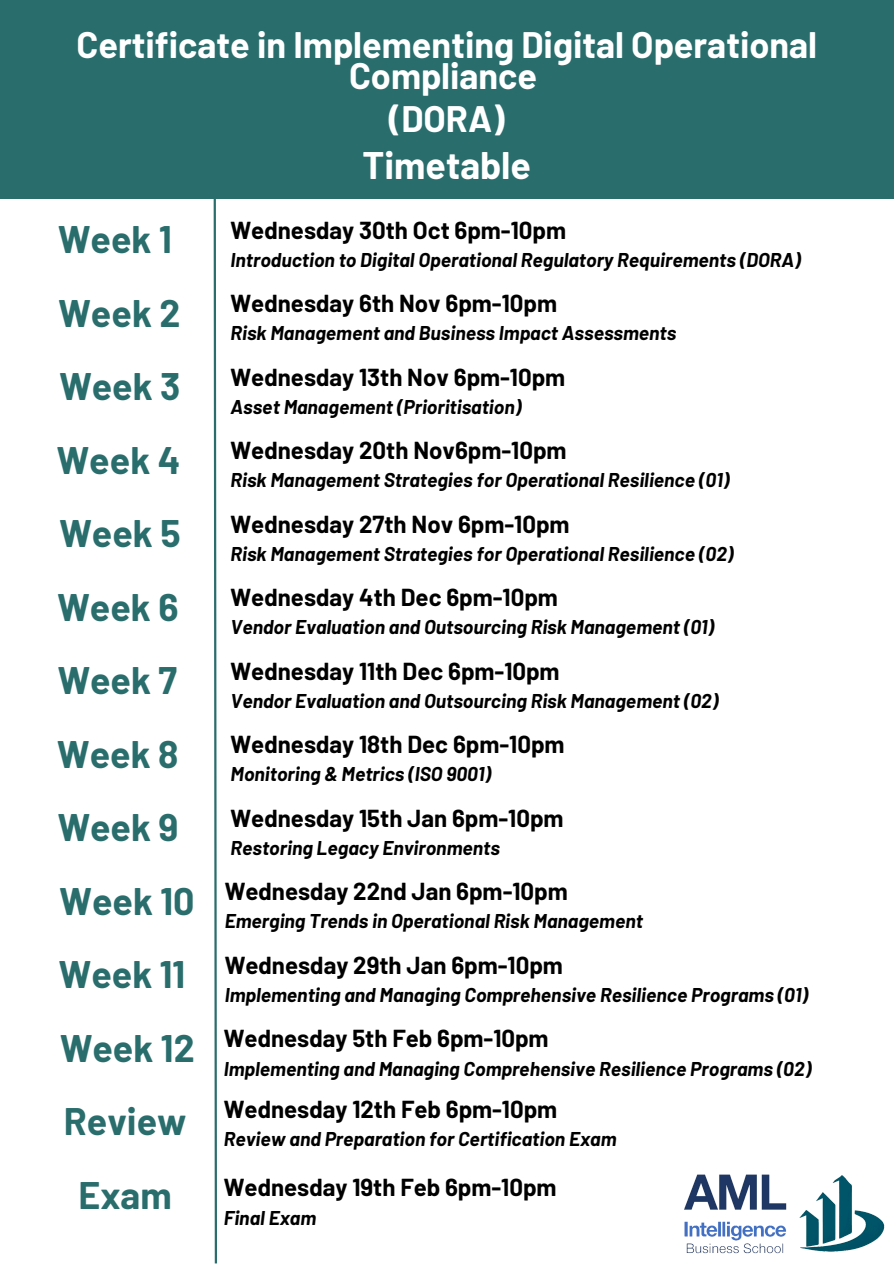
<style>
.page{position:relative;width:894px;height:1264px;background:#fff}
.page>*{position:absolute;margin:0;border:0;box-sizing:border-box;transform-origin:0 0}
.t1{font:700 37.5px "Barlow";color:#2a6d6d}
.t2{font:700 37.5px "Barlow";color:#fff}
.t3{font:700 36px/31.5px "Barlow";color:#fff;text-align:center}
.t4{font:700 24px "Barlow";color:#000}
.t5{font:italic 700 19.5px "Barlow";color:#000}
</style>
<div class="page">
<div style="left:0;top:0;width:215px;height:198px;background:#2a6d6d"></div>
<div style="left:203px;top:0;width:690px;height:198px;background:#2a6d6d"></div>
<svg style="left:212px;top:198px;width:6px;height:1065px"></svg>
<img style="left:684px;top:1174px;width:201px;height:80px">
<h2 class="t3" style="left:76px;top:28px;width:742px">Certificate in Implementing Digital Operational<br>Compliance</h2>
<h3 class="t3" style="left:389px;top:101px;width:117px">(DORA)</h3>
<p class="t1" style="left:58px;top:215px;width:115px">Week 1</p>
<p class="t1" style="left:59px;top:289px;width:123px">Week 2</p>
<h2 class="t1" style="left:59px;top:362px;width:123px">Week 3</h2>
<h2 class="t1" style="left:57px;top:436px;width:125px">Week 4</h2>
<p class="t1" style="left:59px;top:509px;width:123px">Week 5</p>
<p class="t1" style="left:57px;top:583px;width:122px">Week 6</p>
<h2 class="t1" style="left:58px;top:656px;width:121px">Week 7</h2>
<p class="t1" style="left:57px;top:730px;width:123px">Week 8</p>
<p class="t1" style="left:58px;top:803px;width:122px">Week 9</p>
<h2 class="t1" style="left:60px;top:877px;width:136px">Week 10</h2>
<p class="t1" style="left:59px;top:950px;width:128px">Week 11</p>
<p class="t1" style="left:60px;top:1024px;width:136px">Week 12</p>
<h2 class="t1" style="left:64px;top:1097px;width:124px">Review</h2>
<p class="t1" style="left:78px;top:1171px;width:95px">Exam</p>
<h1 class="t2" style="left:362px;top:142px;width:170px">Timetable</h1>
<h2 class="t4" style="left:230px;top:215px;width:337px">Wednesday 30th Oct 6pm-10pm</h2>
<h2 class="t5" style="left:230px;top:247px;width:571px">Introduction to Digital Operational Regulatory Requirements (DORA)</h2>
<p class="t4" style="left:230px;top:288px;width:328px">Wednesday 6th Nov 6pm-10pm</p>
<p class="t5" style="left:230px;top:321px;width:447px">Risk Management and Business Impact Assessments</p>
<p class="t4" style="left:230px;top:361px;width:336px">Wednesday 13th Nov 6pm-10pm</p>
<h2 class="t5" style="left:230px;top:394px;width:292px">Asset Management (Prioritisation)</h2>
<p class="t4" style="left:230px;top:435px;width:337px">Wednesday 20th Nov6pm-10pm</p>
<p class="t5" style="left:230px;top:468px;width:500px">Risk Management Strategies for Operational Resilience (01)</p>
<h2 class="t4" style="left:230px;top:508px;width:340px">Wednesday 27th Nov 6pm-10pm</h2>
<p class="t5" style="left:230px;top:541px;width:504px">Risk Management Strategies for Operational Resilience (02)</p>
<p class="t4" style="left:230px;top:582px;width:329px">Wednesday 4th Dec 6pm-10pm</p>
<h2 class="t5" style="left:230px;top:615px;width:485px">Vendor Evaluation and Outsourcing Risk Management (01)</h2>
<p class="t4" style="left:230px;top:655px;width:330px">Wednesday 11th Dec 6pm-10pm</p>
<p class="t5" style="left:230px;top:688px;width:489px">Vendor Evaluation and Outsourcing Risk Management (02)</p>
<h2 class="t4" style="left:230px;top:729px;width:335px">Wednesday 18th Dec 6pm-10pm</h2>
<p class="t5" style="left:230px;top:762px;width:262px">Monitoring &amp; Metrics (ISO 9001)</p>
<p class="t4" style="left:230px;top:802px;width:334px">Wednesday 15th Jan 6pm-10pm</p>
<h2 class="t5" style="left:230px;top:835px;width:271px">Restoring Legacy Environments</h2>
<p class="t4" style="left:225px;top:876px;width:344px">Wednesday 22nd Jan 6pm-10pm</p>
<p class="t5" style="left:225px;top:909px;width:419px">Emerging Trends in Operational Risk Management</p>
<h2 class="t4" style="left:225px;top:949px;width:339px">Wednesday 29th Jan 6pm-10pm</h2>
<p class="t5" style="left:225px;top:982px;width:584px">Implementing and Managing Comprehensive Resilience Programs (01)</p>
<p class="t4" style="left:224px;top:1023px;width:326px">Wednesday 5th Feb 6pm-10pm</p>
<p class="t5" style="left:224px;top:1056px;width:588px">Implementing and Managing Comprehensive Resilience Programs (02)</p>
<p class="t4" style="left:224px;top:1094px;width:335px">Wednesday 12th Feb 6pm-10pm</p>
<h2 class="t5" style="left:224px;top:1126px;width:394px">Review and Preparation for Certification Exam</h2>
<p class="t4" style="left:224px;top:1172px;width:334px">Wednesday 19th Feb 6pm-10pm</p>
<p class="t5" style="left:224px;top:1205px;width:94px">Final Exam</p>
</div>
